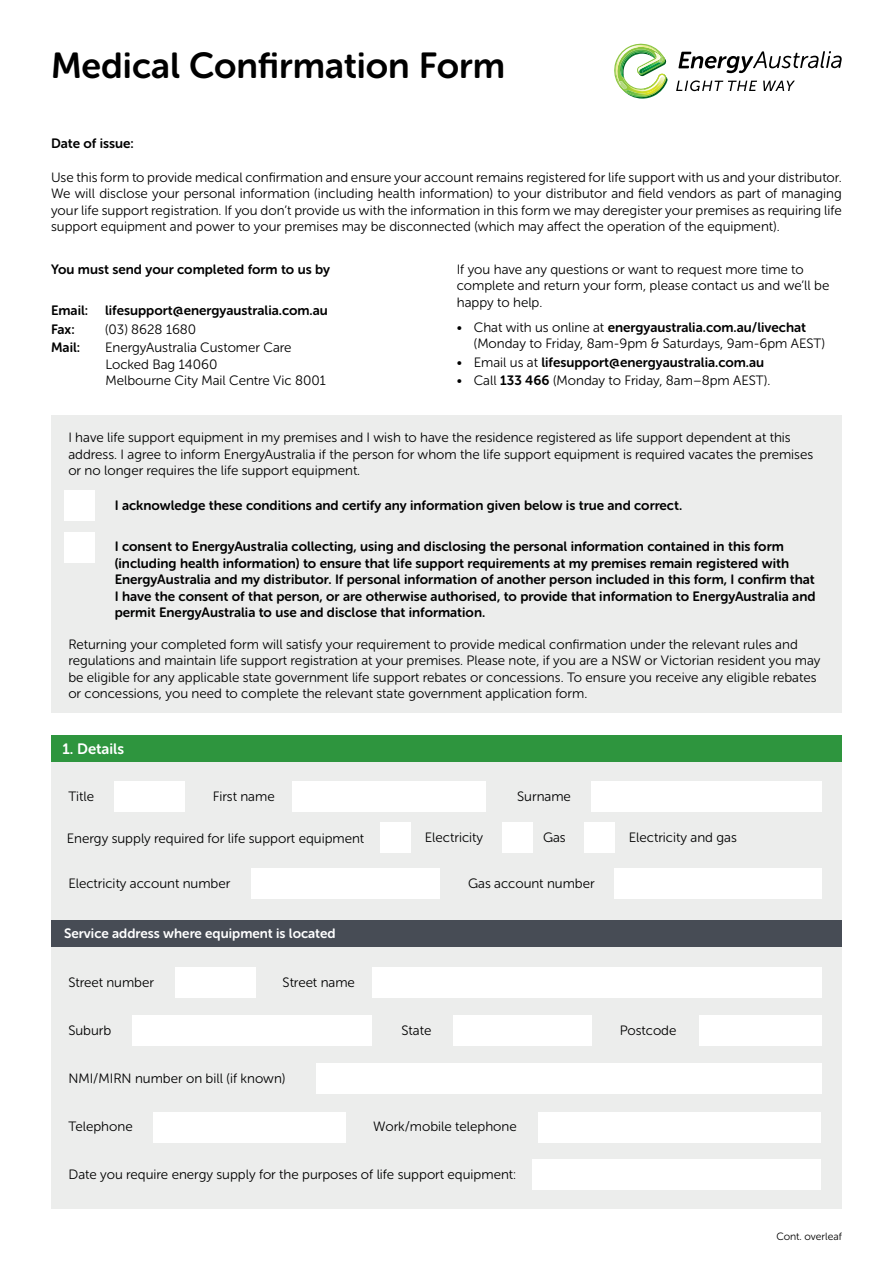
<style>
.page{position:relative;width:893px;height:1263px;background:#fff}
.page>*{position:absolute;margin:0;border:0;box-sizing:border-box;transform-origin:0 0}
.t1{font:36px "Museo Sans Rounded 700";color:#000}
.t2{font:15px "Museo Sans Rounded 700";color:#fff}
.t3{font:13.5px/16.5px "Museo Sans Rounded 300";color:#000}
.t4{font:13.5px/16.5px "Museo Sans Rounded 700";color:#000}
.t5{font:13.5px "Museo Sans Rounded 700";color:#fff}
.t6{font:10.5px "Museo Sans Rounded 300";color:#000}
.s1{font-family:"Museo Sans Rounded 300"}
.s2{font-family:"Museo Sans Rounded 700"}
</style>
<div class="page">
<svg style="left:614px;top:43px;width:54px;height:56px"></svg>
<svg style="left:676px;top:80px;width:81px;height:11px"></svg>
<svg style="left:763px;top:81px;width:32px;height:10px"></svg>
<svg style="left:678px;top:51px;width:164px;height:22px"></svg>
<div style="left:51px;top:415px;width:791px;height:298px;background:#ecedec"></div>
<div style="left:64px;top:490px;width:31px;height:31px;background:#fff"></div>
<div style="left:64px;top:532px;width:31px;height:31px;background:#fff"></div>
<div style="left:51px;top:736px;width:791px;height:473px;background:#ecedec"></div>
<div style="left:51px;top:736px;width:791px;height:26px;background:#2e953e"></div>
<div style="left:114px;top:781px;width:71px;height:30px;background:#fff"></div>
<div style="left:292px;top:781px;width:194px;height:30px;background:#fff"></div>
<div style="left:591px;top:781px;width:231px;height:30px;background:#fff"></div>
<div style="left:251px;top:868px;width:189px;height:30px;background:#fff"></div>
<div style="left:175px;top:967px;width:80px;height:31px;background:#fff"></div>
<div style="left:372px;top:967px;width:450px;height:31px;background:#fff"></div>
<div style="left:133px;top:1015px;width:239px;height:31px;background:#fff"></div>
<div style="left:454px;top:1015px;width:138px;height:31px;background:#fff"></div>
<div style="left:699px;top:1015px;width:123px;height:31px;background:#fff"></div>
<div style="left:316px;top:1063px;width:506px;height:31px;background:#fff"></div>
<div style="left:539px;top:1112px;width:282px;height:30px;background:#fff"></div>
<div style="left:51px;top:921px;width:791px;height:26px;background:#474c55"></div>
<div style="left:153px;top:1112px;width:193px;height:30px;background:#fff"></div>
<div style="left:533px;top:1159px;width:288px;height:31px;background:#fff"></div>
<div style="left:614px;top:868px;width:208px;height:30px;background:#fff"></div>
<div style="left:380px;top:822px;width:31px;height:31px;background:#fff"></div>
<div style="left:502px;top:822px;width:31px;height:31px;background:#fff"></div>
<div style="left:584px;top:822px;width:31px;height:31px;background:#fff"></div>
<h1 class="t1" style="left:51px;top:46px;width:455px">Medical Confirmation Form</h1>
<p class="t4" style="left:51px;top:135px;width:84px">Date of issue:</p>
<p class="t3" style="left:51px;top:169px;width:792px;text-align:justify">Use this form to provide medical confirmation and ensure your account remains registered for life support with us and your distributor.<br>We will disclose your personal information (including health information) to your distributor and field vendors as part of managing your life support registration. If you don’t provide us with the information in this form we may deregister your premises as requiring life support equipment and power to your premises may be disconnected (which may affect the operation of the equipment).</p>
<p class="t4" style="left:51px;top:261px;width:281px">You must send your completed form to us by</p>
<p class="t4" style="left:51px;top:302px;width:39px">Email:</p>
<p class="t4" style="left:105px;top:302px;width:224px">lifesupport@energyaustralia.com.au</p>
<p class="t4" style="left:51px;top:321px;width:25px">Fax:</p>
<p class="t3" style="left:105px;top:321px;width:93px">(03) 8628 1680</p>
<p class="t4" style="left:51px;top:339px;width:31px">Mail:</p>
<p class="t3" style="left:105px;top:340px;width:222px">EnergyAustralia Customer Care<br>Locked Bag 14060<br>Melbourne City Mail Centre Vic 8001</p>
<p class="t3" style="left:457px;top:261px;width:374px">If you have any questions or want to request more time to complete and return your form, please contact us and we’ll be happy to help.</p>
<p class="t4" style="left:457px;top:319px;width:351px"><span class="s1">• Chat with us online at</span> energyaustralia.com.au/livechat</p>
<p class="t3" style="left:474px;top:335px;width:353px">(Monday to Friday, 8am-9pm &amp; Saturdays, 9am-6pm AEST)</p>
<p class="t4" style="left:457px;top:354px;width:309px"><span class="s1">• Email us at</span> lifesupport@energyaustralia.com.au</p>
<p class="t3" style="left:457px;top:373px;width:315px">• Call <span class="s2">133 466</span> (Monday to Friday, 8am–8pm AEST).</p>
<p class="t3" style="left:68px;top:429px;width:746px">I have life support equipment in my premises and I wish to have the residence registered as life support dependent at this address. I agree to inform EnergyAustralia if the person for whom the life support equipment is required vacates the premises or no longer requires the life support equipment.</p>
<p class="t4" style="left:115px;top:497px;width:569px">I acknowledge these conditions and certify any information given below is true and correct.</p>
<p class="t4" style="left:115px;top:538px;width:702px">I consent to EnergyAustralia collecting, using and disclosing the personal information contained in this form (including health information) to ensure that life support requirements at my premises remain registered with EnergyAustralia and my distributor. If personal information of another person included in this form, I confirm that I have the consent of that person, or are otherwise authorised, to provide that information to EnergyAustralia and permit EnergyAustralia to use and disclose that information.</p>
<p class="t3" style="left:68px;top:636px;width:754px">Returning your completed form will satisfy your requirement to provide medical confirmation under the relevant rules and regulations and maintain life support registration at your premises. Please note, if you are a NSW or Victorian resident you may be eligible for any applicable state government life support rebates or concessions. To ensure you receive any eligible rebates or concessions, you need to complete the relevant state government application form.</p>
<p class="t2" style="left:62px;top:741px;width:63px">1. Details</p>
<p class="t3" style="left:68px;top:788px;width:27px">Title</p>
<p class="t3" style="left:213px;top:788px;width:64px">First name</p>
<p class="t3" style="left:517px;top:788px;width:55px">Surname</p>
<p class="t3" style="left:67px;top:830px;width:299px">Energy supply required for life support equipment</p>
<p class="t3" style="left:425px;top:829px;width:60px">Electricity</p>
<p class="t3" style="left:543px;top:829px;width:24px">Gas</p>
<p class="t3" style="left:629px;top:829px;width:110px">Electricity and gas</p>
<p class="t3" style="left:68px;top:875px;width:164px">Electricity account number</p>
<p class="t5" style="left:64px;top:926px;width:273px">Service address where equipment is located</p>
<p class="t3" style="left:468px;top:875px;width:128px">Gas account number</p>
<p class="t3" style="left:68px;top:974px;width:87px">Street number</p>
<p class="t3" style="left:283px;top:974px;width:74px">Street name</p>
<p class="t3" style="left:68px;top:1022px;width:44px">Suburb</p>
<p class="t3" style="left:402px;top:1022px;width:31px">State</p>
<p class="t3" style="left:620px;top:1022px;width:58px">Postcode</p>
<p class="t3" style="left:68px;top:1070px;width:219px">NMI/MIRN number on bill (if known)</p>
<p class="t3" style="left:373px;top:1118px;width:145px">Work/mobile telephone</p>
<p class="t3" style="left:69px;top:1118px;width:66px">Telephone</p>
<p class="t3" style="left:69px;top:1166px;width:449px">Date you require energy supply for the purposes of life support equipment:</p>
<p class="t6" style="left:776px;top:1230px;width:67px">Cont. overleaf</p>
</div>
